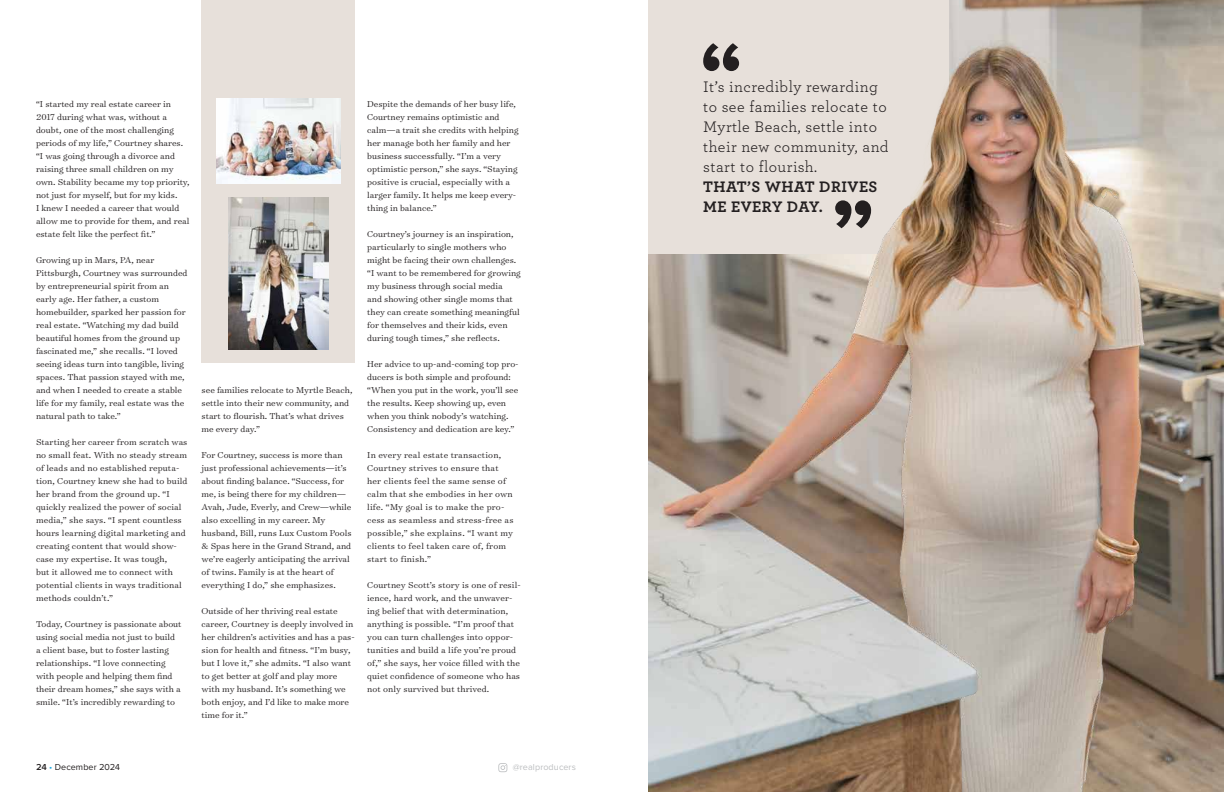
<style>
.page{position:relative;width:1224px;height:792px;background:#fff}
.page>*{position:absolute;margin:0;border:0;box-sizing:border-box;transform-origin:0 0}
.t1{font:16px/20px "Archer Pro";letter-spacing:.03em;color:#231f20}
.t2{font:700 16px/20px "Archer Pro";letter-spacing:.03em;color:#231f20}
.t3{font:300 9.8px/13px "Surveyor Text";color:#231f20}
.t4{font:300 9.8px/13px "Surveyor Text";letter-spacing:.02em;color:#231f20}
.t5{font:9px "Proxima Nova";letter-spacing:.01em;color:#231f20}
.t6{font:9px "Proxima Nova";letter-spacing:.01em;color:#bcbec0}
.s1{font-weight:600}
.s2{color:#19a8e0}
</style>
<div class="page">
<svg style="left:498px;top:763px;width:9px;height:9px"></svg>
<div style="left:202px;top:0;width:153px;height:363px;background:#e7e0da"></div>
<img style="left:648px;top:254px;width:154px;height:538px">
<div style="left:648px;top:0;width:301px;height:254px;background:#e7e0da"></div>
<img style="left:216px;top:99px;width:124px;height:85px">
<img style="left:228px;top:198px;width:101px;height:151px">
<img style="left:802px;top:0;width:422px;height:792px">
<svg style="left:835px;top:200px;width:36px;height:28px"></svg>
<svg style="left:703px;top:43px;width:36px;height:28px"></svg>
<p class="t3" style="left:36px;top:97px;width:155px">“I started my real estate career in 2017 during what was, without a doubt, one of the most challenging periods of my life,” Courtney shares. “I was going through a divorce and raising three small children on my own. Stability became my top priority, not just for myself, but for my kids.<br>I knew I needed a career that would allow me to provide for them, and real estate felt like the perfect fit.”</p>
<p class="t3" style="left:36px;top:253px;width:153px">Growing up in Mars, PA, near Pittsburgh, Courtney was surrounded by entrepreneurial spirit from an early age. Her father, a custom homebuilder, sparked her passion for real estate. “Watching my dad build beautiful homes from the ground up fascinated me,” she recalls. “I loved seeing ideas turn into tangible, living spaces. That passion stayed with me, and when I needed to create a stable life for my family, real estate was the natural path to take.”</p>
<p class="t3" style="left:36px;top:435px;width:153px">Starting her career from scratch was no small feat. With no steady stream of leads and no established reputa&shy;tion, Courtney knew she had to build her brand from the ground up. “I quickly realized the power of social media,” she says. “I spent countless hours learning digital marketing and creating content that would show&shy;case my expertise. It was tough,<br>but it allowed me to connect with potential clients in ways traditional methods couldn’t.”</p>
<p class="t3" style="left:36px;top:617px;width:147px">Today, Courtney is passionate about using social media not just to build a client base, but to foster lasting relationships. “I love connecting with people and helping them find their dream homes,” she says with a smile. “It’s incredibly rewarding to</p>
<p class="t3" style="left:202px;top:383px;width:152px">see families relocate to Myrtle Beach, settle into their new community, and start to flourish. That’s what drives me every day.”</p>
<p class="t3" style="left:202px;top:448px;width:152px">For Courtney, success is more than just professional achievements—it’s about finding balance. “Success, for me, is being there for my children— Avah, Jude, Everly, and Crew—while also excelling in my career. My husband, Bill, runs Lux Custom Pools &amp; Spas here in the Grand Strand, and we’re eagerly anticipating the arrival of twins. Family is at the heart of everything I do,” she emphasizes.</p>
<p class="t3" style="left:202px;top:604px;width:155px">Outside of her thriving real estate career, Courtney is deeply involved in her children’s activities and has a pas&shy;sion for health and fitness. “I’m busy, but I love it,” she admits. “I also want to get better at golf and play more with my husband. It’s something we both enjoy, and I’d like to make more time for it.”</p>
<p class="t3" style="left:367px;top:97px;width:153px">Despite the demands of her busy life, Courtney remains optimistic and calm—a trait she credits with helping her manage both her family and her business successfully. “I’m a very optimistic person,” she says. “Staying positive is crucial, especially with a larger family. It helps me keep every&shy;thing in balance.”</p>
<p class="t3" style="left:367px;top:227px;width:155px">Courtney’s journey is an inspiration, particularly to single mothers who might be facing their own challenges. “I want to be remembered for growing my business through social media<br>and showing other single moms that they can create something meaningful for themselves and their kids, even during tough times,” she reflects.</p>
<p class="t3" style="left:367px;top:357px;width:153px">Her advice to up-and-coming top pro&shy;ducers is both simple and profound: “When you put in the work, you’ll see the results. Keep showing up, even when you think nobody’s watching.<br>Consistency and dedication are key.”</p>
<p class="t4" style="left:367px;top:448px;width:148px">In every real estate transaction,<br>Courtney strives to ensure that her clients feel the same sense of calm that she embodies in her own life. “My goal is to make the pro&shy;cess as seamless and stress-free as possible,” she explains. “I want my clients to feel taken care of, from start to finish.”</p>
<p class="t3" style="left:367px;top:578px;width:155px">Courtney Scott’s story is one of resil&shy;ience, hard work, and the unwaver&shy;ing belief that with determination, anything is possible. “I’m proof that you can turn challenges into oppor&shy;tunities and build a life you’re proud of,” she says, her voice filled with the quiet confidence of someone who has not only survived but thrived.</p>
<p class="t5" style="left:36px;top:762px;width:86px"><span class="s1">24</span> <span class="s2">•</span> December 2024</p>
<p class="t6" style="left:513px;top:762px;width:65px">@realproducers</p>
<h1 class="t1" style="left:703px;top:76px;width:187px">It’s incredibly rewarding to see families relocate to<br>Myrtle Beach, settle into their new community, and start to flourish.</h1>
<h1 class="t2" style="left:703px;top:176px;width:176px">THAT’S WHAT DRIVES<br>ME EVERY DAY.</h1>
</div>
